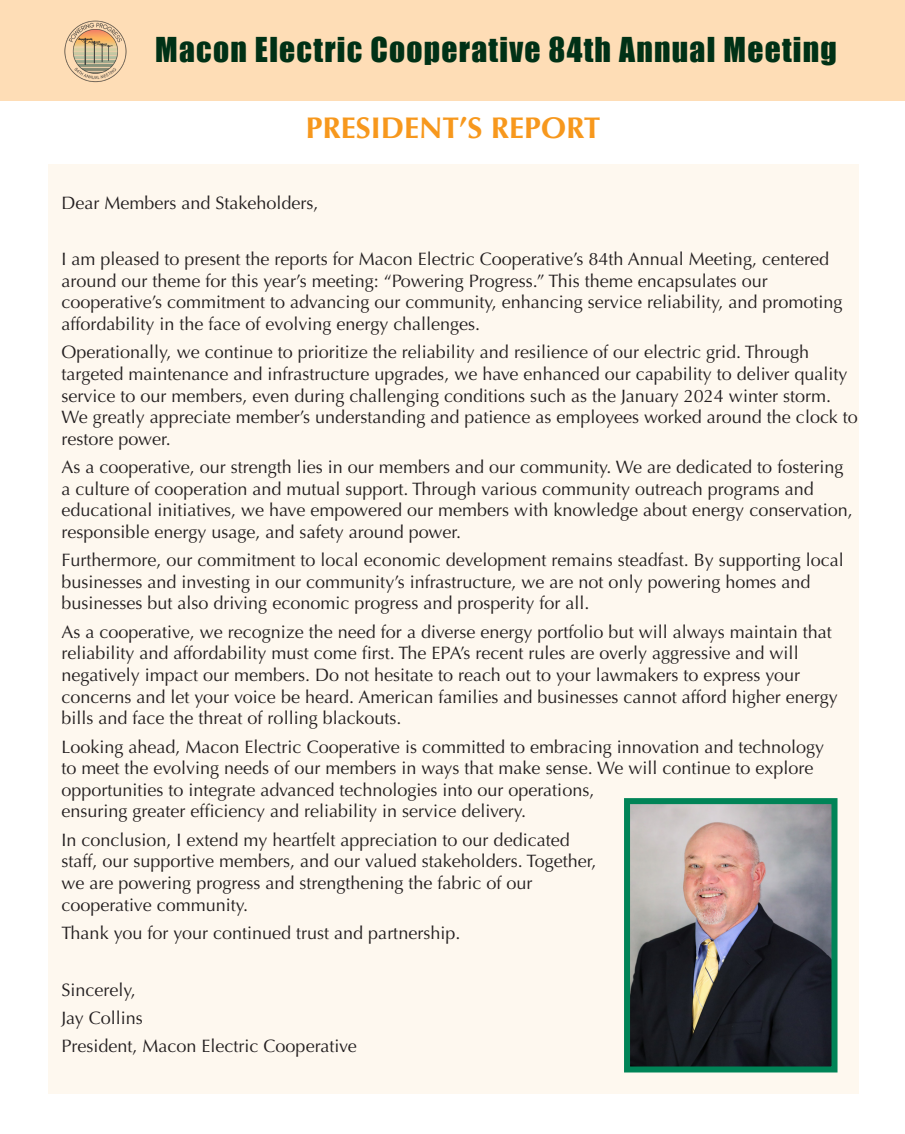
<style>
.page{position:relative;width:905px;height:1134px;background:#fff}
.page>*{position:absolute;margin:0;border:0;box-sizing:border-box;transform-origin:0 0}
.t1{font:31.5px "Impact";letter-spacing:.04em;color:#003116}
.t2{font:700 30px "Optima";color:#f7981d}
.t3{font:18px/21.6px "Optima";color:#231f20}
</style>
<div class="page">
<div style="left:0;top:0;width:904px;height:100px;background:#feddb6"></div>
<img style="left:64px;top:20px;width:63px;height:63px">
<div style="left:48px;top:164px;width:810px;height:930px;background:#fef8ef"></div>
<img style="left:631px;top:805px;width:199px;height:260px">
<div style="left:624px;top:798px;width:213px;height:274px;border:6px solid #008457"></div>
<p class="t1" style="left:155px;top:26px;width:683px">Macon Electric Cooperative 84th Annual Meeting</p>
<p class="t2" style="left:306px;top:110px;width:296px">PRESIDENT’S REPORT</p>
<p class="t3" style="left:61px;top:192px;width:259px">Dear Members and Stakeholders,</p>
<p class="t3" style="left:61px;top:249px;width:782px">I am pleased to present the reports for Macon Electric Cooperative’s 84th Annual Meeting, centered around our theme for this year’s meeting: “Powering Progress.” This theme encapsulates our cooperative’s commitment to advancing our community, enhancing service reliability, and promoting affordability in the face of evolving energy challenges.</p>
<p class="t3" style="left:61px;top:342px;width:797px">Operationally, we continue to prioritize the reliability and resilience of our electric grid. Through targeted maintenance and infrastructure upgrades, we have enhanced our capability to deliver quality service to our members, even during challenging conditions such as the January 2024 winter storm.<br>We greatly appreciate member’s understanding and patience as employees worked around the clock to restore power.</p>
<p class="t3" style="left:61px;top:456px;width:793px">As a cooperative, our strength lies in our members and our community. We are dedicated to fostering a culture of cooperation and mutual support. Through various community outreach programs and educational initiatives, we have empowered our members with knowledge about energy conservation, responsible energy usage, and safety around power.</p>
<p class="t3" style="left:61px;top:550px;width:784px">Furthermore, our commitment to local economic development remains steadfast. By supporting local businesses and investing in our community’s infrastructure, we are not only powering homes and businesses but also driving economic progress and prosperity for all.</p>
<p class="t3" style="left:61px;top:621px;width:777px">As a cooperative, we recognize the need for a diverse energy portfolio but will always maintain that reliability and affordability must come first. The EPA’s recent rules are overly aggressive and will negatively impact our members. Do not hesitate to reach out to your lawmakers to express your concerns and let your voice be heard. American families and businesses cannot afford higher energy bills and face the threat of rolling blackouts.</p>
<p class="t3" style="left:61px;top:736px;width:764px">Looking ahead, Macon Electric Cooperative is committed to embracing innovation and technology to meet the evolving needs of our members in ways that make sense. We will continue to explore opportunities to integrate advanced technologies into our operations,<br>ensuring greater efficiency and reliability in service delivery.</p>
<p class="t3" style="left:61px;top:829px;width:536px">In conclusion, I extend my heartfelt appreciation to our dedicated staff, our supportive members, and our valued stakeholders. Together, we are powering progress and strengthening the fabric of our cooperative community.</p>
<p class="t3" style="left:61px;top:922px;width:400px">Thank you for your continued trust and partnership.</p>
<p class="t3" style="left:61px;top:979px;width:76px">Sincerely,</p>
<p class="t3" style="left:61px;top:1007px;width:83px">Jay Collins</p>
<p class="t3" style="left:61px;top:1036px;width:297px">President, Macon Electric Cooperative</p>
</div>
